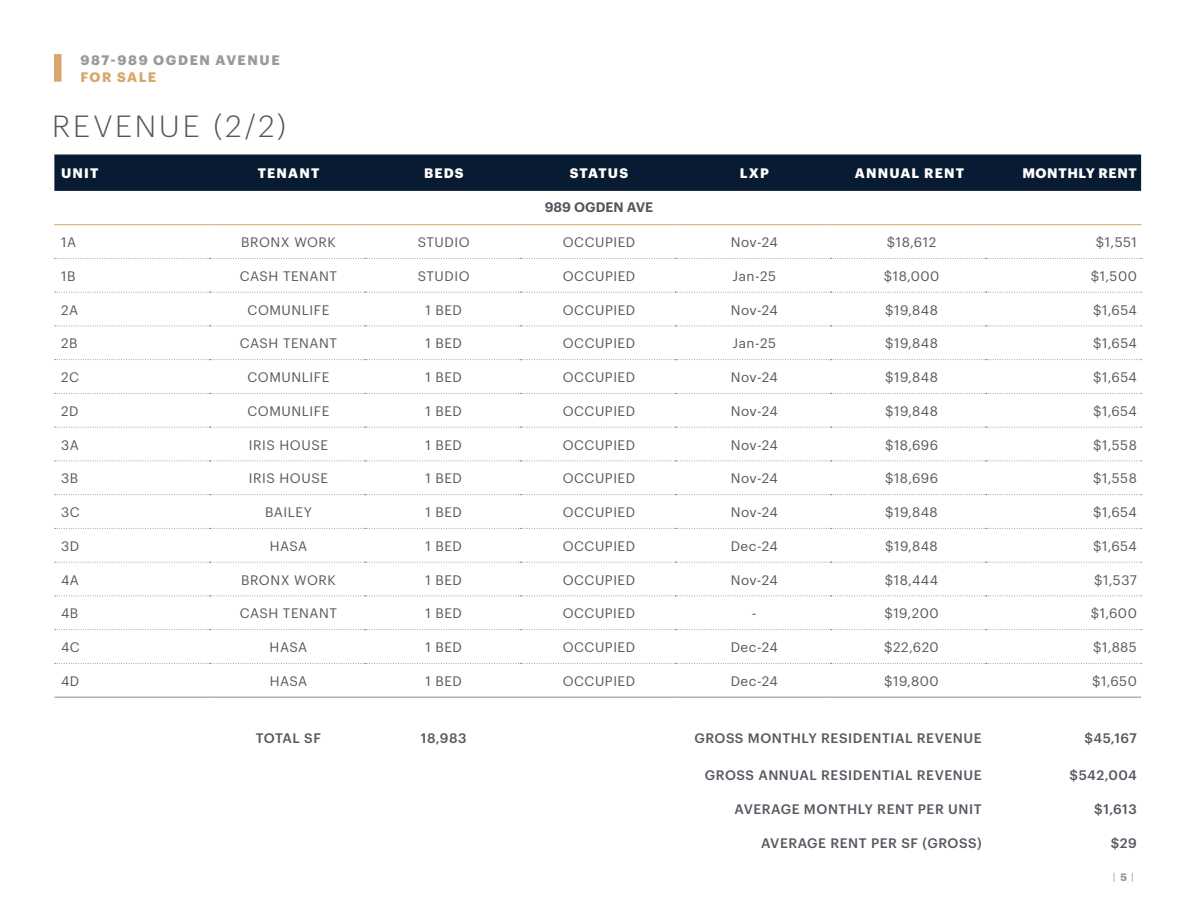
<style>
.page{position:relative;width:1188px;height:918px;background:#fff}
.page>*{position:absolute;margin:0;border:0;box-sizing:border-box;transform-origin:0 0}
.t1{font:300 30px "Graphik";letter-spacing:.1em;color:#52575f}
.t2{font:13.5px "Graphik";letter-spacing:.04em;color:#545960}
.t3{font:500 13.5px "Graphik";letter-spacing:.04em;color:#545960}
.t4{font:700 13.5px "Graphik";letter-spacing:.085em;color:#fff}
.t5{font:700 13.5px "Graphik";letter-spacing:.115em;color:#99999e}
.t6{font:700 13.5px "Graphik";letter-spacing:.045em;color:#fff}
.t7{font:600 13.5px "Graphik";letter-spacing:.005em;color:#52575f}
.t8{font:700 13.5px "Graphik";letter-spacing:.1em;color:#d9a76c}
.t9{font:10.5px "Graphik";color:#99999e}
.s1{font-weight:700}
</style>
<div class="page">
<div style="left:54px;top:54px;width:8px;height:28px;background:#d9a76c"></div>
<div style="left:54px;top:154px;width:1087px;height:37px;background:#081b33"></div>
<svg style="left:54px;top:258px;width:1088px;height:1px"></svg>
<svg style="left:55px;top:292px;width:1087px;height:1px"></svg>
<svg style="left:55px;top:326px;width:1087px;height:1px"></svg>
<svg style="left:55px;top:359px;width:1087px;height:1px"></svg>
<svg style="left:55px;top:393px;width:1087px;height:1px"></svg>
<svg style="left:55px;top:427px;width:1087px;height:1px"></svg>
<svg style="left:55px;top:461px;width:1087px;height:1px"></svg>
<svg style="left:55px;top:494px;width:1087px;height:1px"></svg>
<svg style="left:55px;top:528px;width:1087px;height:1px"></svg>
<svg style="left:55px;top:562px;width:1087px;height:1px"></svg>
<svg style="left:55px;top:596px;width:1087px;height:1px"></svg>
<svg style="left:55px;top:629px;width:1087px;height:1px"></svg>
<svg style="left:55px;top:663px;width:1087px;height:1px"></svg>
<hr style="left:54px;top:697px;width:156px;height:1px;background:#898e96">
<hr style="left:210px;top:697px;width:155px;height:1px;background:#898e96">
<hr style="left:365px;top:697px;width:155px;height:1px;background:#898e96">
<hr style="left:520px;top:697px;width:155px;height:1px;background:#898e96">
<hr style="left:986px;top:697px;width:155px;height:1px;background:#898e96">
<hr style="left:54px;top:224px;width:156px;height:1px;background:#d9a76c">
<hr style="left:210px;top:224px;width:155px;height:1px;background:#d9a76c">
<hr style="left:365px;top:224px;width:155px;height:1px;background:#d9a76c">
<hr style="left:520px;top:224px;width:155px;height:1px;background:#d9a76c">
<hr style="left:675px;top:224px;width:156px;height:1px;background:#d9a76c">
<hr style="left:831px;top:224px;width:155px;height:1px;background:#d9a76c">
<hr style="left:986px;top:224px;width:156px;height:1px;background:#d9a76c">
<hr style="left:675px;top:697px;width:156px;height:1px;background:#898e96">
<hr style="left:831px;top:697px;width:155px;height:1px;background:#898e96">
<p class="t5" style="left:80px;top:50px;width:201px">987-989 OGDEN AVENUE</p>
<p class="t8" style="left:80px;top:66px;width:77px">FOR SALE</p>
<h1 class="t1" style="left:52px;top:104px;width:235px">REVENUE (2/2)</h1>
<p class="t4" style="left:61px;top:163px;width:39px">UNIT</p>
<p class="t4" style="left:258px;top:163px;width:63px">TENANT</p>
<p class="t4" style="left:424px;top:163px;width:41px">BEDS</p>
<p class="t4" style="left:570px;top:163px;width:60px">STATUS</p>
<p class="t4" style="left:740px;top:163px;width:31px">LXP</p>
<p class="t4" style="left:855px;top:163px;width:111px">ANNUAL RENT</p>
<p class="t6" style="left:1022px;top:163px;width:116px">MONTHLY RENT</p>
<p class="t7" style="left:545px;top:197px;width:110px">989 OGDEN AVE</p>
<p class="t2" style="left:61px;top:232px;width:17px">1A</p>
<p class="t2" style="left:241px;top:232px;width:96px">BRONX WORK</p>
<p class="t2" style="left:418px;top:232px;width:53px">STUDIO</p>
<p class="t2" style="left:563px;top:232px;width:74px">OCCUPIED</p>
<p class="t2" style="left:731px;top:232px;width:49px">Nov-24</p>
<p class="t2" style="left:887px;top:232px;width:51px">$18,612</p>
<p class="t2" style="left:1096px;top:232px;width:42px">$1,551</p>
<p class="t2" style="left:61px;top:266px;width:16px">1B</p>
<p class="t2" style="left:240px;top:266px;width:99px">CASH TENANT</p>
<p class="t2" style="left:418px;top:266px;width:53px">STUDIO</p>
<p class="t2" style="left:563px;top:266px;width:74px">OCCUPIED</p>
<p class="t2" style="left:733px;top:266px;width:45px">Jan-25</p>
<p class="t2" style="left:884px;top:266px;width:57px">$18,000</p>
<p class="t2" style="left:1091px;top:266px;width:48px">$1,500</p>
<p class="t2" style="left:61px;top:300px;width:19px">2A</p>
<p class="t2" style="left:248px;top:300px;width:83px">COMUNLIFE</p>
<p class="t2" style="left:425px;top:300px;width:38px">1 BED</p>
<p class="t2" style="left:563px;top:300px;width:74px">OCCUPIED</p>
<p class="t2" style="left:731px;top:300px;width:49px">Nov-24</p>
<p class="t2" style="left:885px;top:300px;width:54px">$19,848</p>
<p class="t2" style="left:1093px;top:300px;width:45px">$1,654</p>
<p class="t2" style="left:61px;top:333px;width:18px">2B</p>
<p class="t2" style="left:240px;top:333px;width:99px">CASH TENANT</p>
<p class="t2" style="left:425px;top:333px;width:38px">1 BED</p>
<p class="t2" style="left:563px;top:333px;width:74px">OCCUPIED</p>
<p class="t2" style="left:733px;top:333px;width:45px">Jan-25</p>
<p class="t2" style="left:885px;top:333px;width:54px">$19,848</p>
<p class="t2" style="left:1093px;top:333px;width:45px">$1,654</p>
<p class="t2" style="left:61px;top:367px;width:19px">2C</p>
<p class="t2" style="left:248px;top:367px;width:83px">COMUNLIFE</p>
<p class="t2" style="left:425px;top:367px;width:38px">1 BED</p>
<p class="t2" style="left:563px;top:367px;width:74px">OCCUPIED</p>
<p class="t2" style="left:731px;top:367px;width:49px">Nov-24</p>
<p class="t2" style="left:885px;top:367px;width:54px">$19,848</p>
<p class="t2" style="left:1093px;top:367px;width:45px">$1,654</p>
<p class="t2" style="left:61px;top:401px;width:19px">2D</p>
<p class="t2" style="left:248px;top:401px;width:83px">COMUNLIFE</p>
<p class="t2" style="left:425px;top:401px;width:38px">1 BED</p>
<p class="t2" style="left:563px;top:401px;width:74px">OCCUPIED</p>
<p class="t2" style="left:731px;top:401px;width:49px">Nov-24</p>
<p class="t2" style="left:885px;top:401px;width:54px">$19,848</p>
<p class="t2" style="left:1093px;top:401px;width:45px">$1,654</p>
<p class="t2" style="left:61px;top:435px;width:19px">3A</p>
<p class="t2" style="left:249px;top:435px;width:81px">IRIS HOUSE</p>
<p class="t2" style="left:425px;top:435px;width:38px">1 BED</p>
<p class="t2" style="left:563px;top:435px;width:74px">OCCUPIED</p>
<p class="t2" style="left:731px;top:435px;width:49px">Nov-24</p>
<p class="t2" style="left:885px;top:435px;width:55px">$18,696</p>
<p class="t2" style="left:1093px;top:435px;width:45px">$1,558</p>
<p class="t2" style="left:61px;top:468px;width:19px">3B</p>
<p class="t2" style="left:249px;top:468px;width:81px">IRIS HOUSE</p>
<p class="t2" style="left:425px;top:468px;width:38px">1 BED</p>
<p class="t2" style="left:563px;top:468px;width:74px">OCCUPIED</p>
<p class="t2" style="left:731px;top:468px;width:49px">Nov-24</p>
<p class="t2" style="left:885px;top:468px;width:55px">$18,696</p>
<p class="t2" style="left:1093px;top:468px;width:45px">$1,558</p>
<p class="t2" style="left:61px;top:502px;width:20px">3C</p>
<p class="t2" style="left:265px;top:502px;width:48px">BAILEY</p>
<p class="t2" style="left:425px;top:502px;width:38px">1 BED</p>
<p class="t2" style="left:563px;top:502px;width:74px">OCCUPIED</p>
<p class="t2" style="left:731px;top:502px;width:49px">Nov-24</p>
<p class="t2" style="left:885px;top:502px;width:54px">$19,848</p>
<p class="t2" style="left:1093px;top:502px;width:45px">$1,654</p>
<p class="t2" style="left:61px;top:536px;width:20px">3D</p>
<p class="t2" style="left:270px;top:536px;width:39px">HASA</p>
<p class="t2" style="left:425px;top:536px;width:38px">1 BED</p>
<p class="t2" style="left:563px;top:536px;width:74px">OCCUPIED</p>
<p class="t2" style="left:731px;top:536px;width:49px">Dec-24</p>
<p class="t2" style="left:885px;top:536px;width:54px">$19,848</p>
<p class="t2" style="left:1093px;top:536px;width:45px">$1,654</p>
<p class="t2" style="left:61px;top:570px;width:19px">4A</p>
<p class="t2" style="left:241px;top:570px;width:96px">BRONX WORK</p>
<p class="t2" style="left:425px;top:570px;width:38px">1 BED</p>
<p class="t2" style="left:563px;top:570px;width:74px">OCCUPIED</p>
<p class="t2" style="left:731px;top:570px;width:49px">Nov-24</p>
<p class="t2" style="left:885px;top:570px;width:55px">$18,444</p>
<p class="t2" style="left:1094px;top:570px;width:44px">$1,537</p>
<p class="t2" style="left:61px;top:603px;width:19px">4B</p>
<p class="t2" style="left:240px;top:603px;width:99px">CASH TENANT</p>
<p class="t2" style="left:425px;top:603px;width:38px">1 BED</p>
<p class="t2" style="left:563px;top:603px;width:74px">OCCUPIED</p>
<p class="t2" style="left:752px;top:603px;width:6px">-</p>
<p class="t2" style="left:884px;top:603px;width:56px">$19,200</p>
<p class="t2" style="left:1091px;top:603px;width:48px">$1,600</p>
<p class="t2" style="left:61px;top:637px;width:20px">4C</p>
<p class="t2" style="left:270px;top:637px;width:39px">HASA</p>
<p class="t2" style="left:425px;top:637px;width:38px">1 BED</p>
<p class="t2" style="left:563px;top:637px;width:74px">OCCUPIED</p>
<p class="t2" style="left:731px;top:637px;width:49px">Dec-24</p>
<p class="t2" style="left:884px;top:637px;width:56px">$22,620</p>
<p class="t2" style="left:1093px;top:637px;width:45px">$1,885</p>
<p class="t2" style="left:61px;top:671px;width:20px">4D</p>
<p class="t2" style="left:270px;top:671px;width:39px">HASA</p>
<p class="t2" style="left:425px;top:671px;width:38px">1 BED</p>
<p class="t2" style="left:563px;top:671px;width:74px">OCCUPIED</p>
<p class="t2" style="left:731px;top:671px;width:49px">Dec-24</p>
<p class="t2" style="left:884px;top:671px;width:56px">$19,800</p>
<p class="t2" style="left:1092px;top:671px;width:46px">$1,650</p>
<p class="t3" style="left:256px;top:728px;width:67px">TOTAL SF</p>
<p class="t3" style="left:421px;top:728px;width:47px">18,983</p>
<p class="t3" style="left:694px;top:728px;width:289px">GROSS MONTHLY RESIDENTIAL REVENUE</p>
<p class="t3" style="left:1084px;top:728px;width:54px">$45,167</p>
<p class="t3" style="left:705px;top:765px;width:278px">GROSS ANNUAL RESIDENTIAL REVENUE</p>
<p class="t3" style="left:1070px;top:765px;width:69px">$542,004</p>
<p class="t3" style="left:735px;top:799px;width:249px">AVERAGE MONTHLY RENT PER UNIT</p>
<p class="t3" style="left:1094px;top:799px;width:44px">$1,613</p>
<p class="t3" style="left:761px;top:833px;width:222px">AVERAGE RENT PER SF (GROSS)</p>
<p class="t3" style="left:1111px;top:833px;width:28px">$29</p>
<p class="t9" style="left:1113px;top:869px;width:23px">| <span class="s1">5</span> |</p>
</div>
